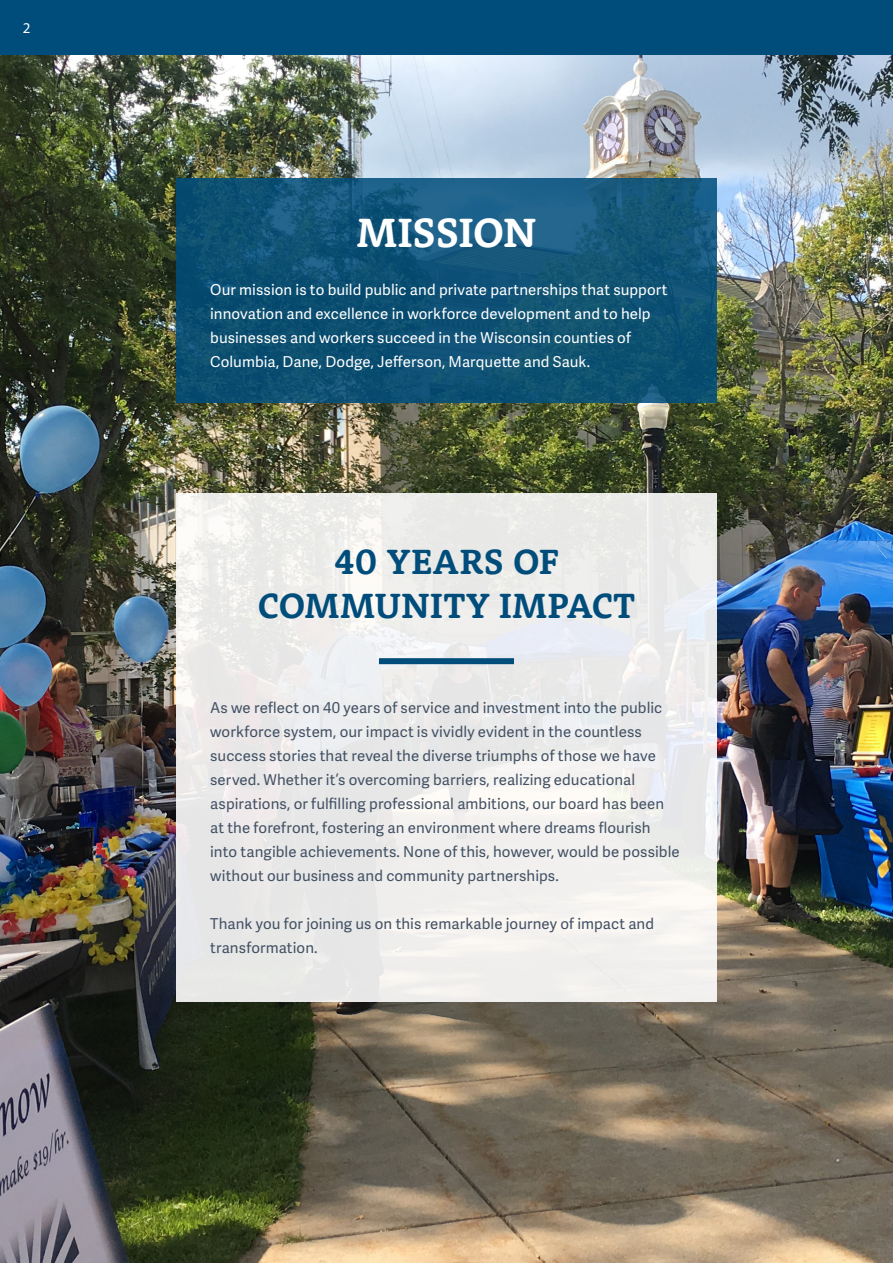
<style>
.page{position:relative;width:893px;height:1263px;background:#fff}
.page>*{position:absolute;margin:0;border:0;box-sizing:border-box;transform-origin:0 0}
.t1{font:700 42px "Rooney";letter-spacing:-.01em;color:#fff}
.t2{font:700 36px/43.2px "Rooney";letter-spacing:.015em;color:#004d7b;text-align:center}
.t3{font:15px/24px "Adelle Sans";letter-spacing:.005em;color:#425164}
.t4{font:15px/24px "Adelle Sans";letter-spacing:.005em;color:#fff}
.t5{font:15px "Myriad Pro";color:#fff}
</style>
<div class="page">
<img style="left:0;top:54px;width:893px;height:1209px">
<svg style="left:176px;top:493px;width:540px;height:509px;fill:#edecec"></svg>
<div style="left:379px;top:658px;width:135px;height:6px;background:#004d7b"></div>
<svg style="left:176px;top:178px;width:540px;height:225px;fill:#105273"></svg>
<div style="left:0;top:0;width:893px;height:54px;background:#004d7b"></div>
<p class="t5" style="left:23px;top:18px;width:9px">2</p>
<p class="t1" style="left:357px;top:205px;width:181px">MISSION</p>
<p class="t4" style="left:210px;top:278px;width:459px">Our mission is to build public and private partnerships that support innovation and excellence in workforce development and to help businesses and workers succeed in the Wisconsin counties of Columbia, Dane, Dodge, Jefferson, Marquette and Sauk.</p>
<p class="t2" style="left:258px;top:539px;width:378px">40 YEARS OF<br>COMMUNITY IMPACT</p>
<p class="t3" style="left:210px;top:696px;width:471px">As we reflect on 40 years of service and investment into the public workforce system, our impact is vividly evident in the countless success stories that reveal the diverse triumphs of those we have served. Whether it’s overcoming barriers, realizing educational aspirations, or fulfilling professional ambitions, our board has been at the forefront, fostering an environment where dreams flourish into tangible achievements. None of this, however, would be possible without our business and community partnerships.</p>
<p class="t3" style="left:210px;top:912px;width:445px">Thank you for joining us on this remarkable journey of impact and transformation.</p>
</div>
